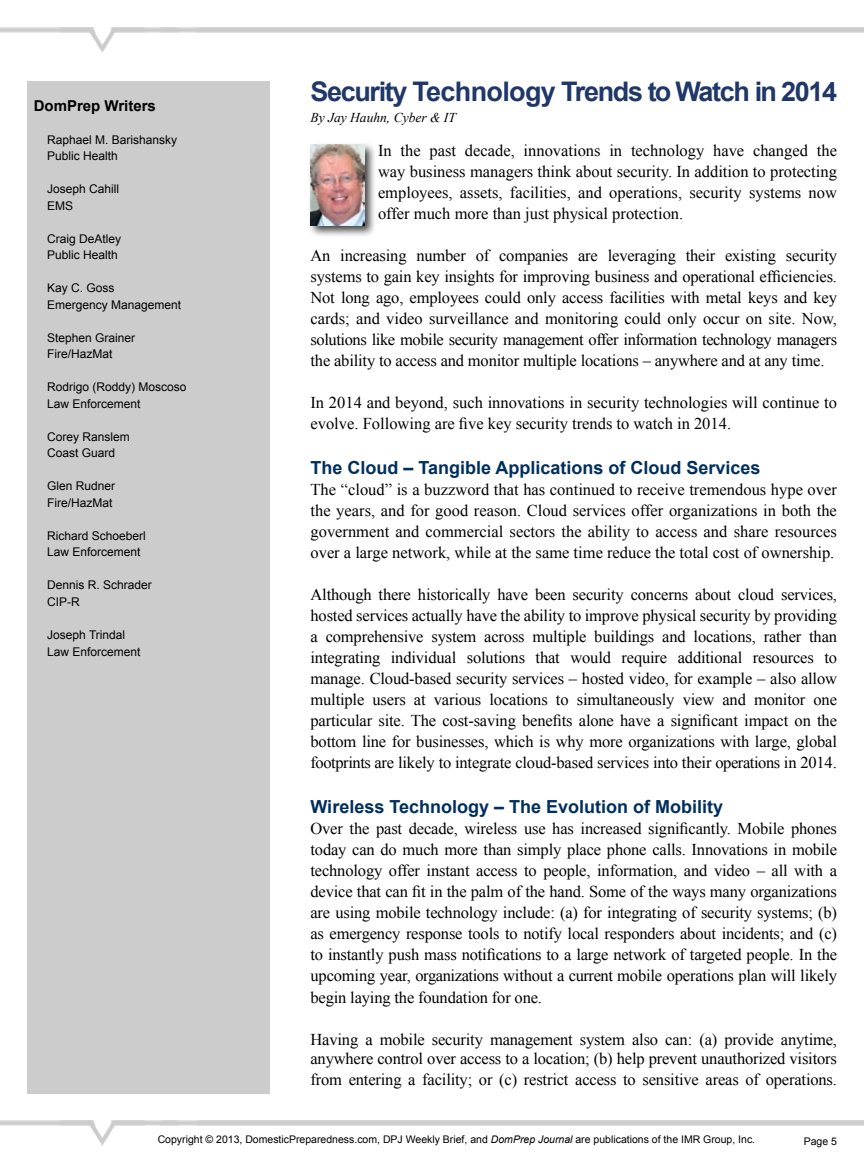
<style>
.page{position:relative;width:864px;height:1175px;background:#fff}
.page>*{position:absolute;margin:0;border:0;box-sizing:border-box;transform-origin:0 0}
.t1{font:700 27px "Arial";letter-spacing:-.05em;color:#1f3769}
.t2{font:700 18px "Arial";color:#002f5d}
.t3{font:16.5px/21px "Times New Roman";letter-spacing:-.01em;color:#000;text-align:justify}
.t4{font:700 15px "Arial";color:#000}
.t5{font:italic 13.5px "Times New Roman";color:#000}
.t6{font:12px/16.5px "Arial";color:#000}
.t7{font:10.5px "Arial";color:#000}
.s1{font-style:italic}
</style>
<div class="page">
<img style="left:0;top:27px;width:864px;height:26px">
<img style="left:0;top:1120px;width:864px;height:26px">
<div style="left:27px;top:81px;width:243px;height:1013px;background:#ccc"></div>
<div style="left:307px;top:142px;width:70px;height:96px;background:#000;opacity:.75"></div>
<img style="left:310px;top:145px;width:54px;height:81px">
<p class="t4" style="left:34px;top:96px;width:124px">DomPrep Writers</p>
<p class="t6" style="left:47px;top:131px;width:132px">Raphael M. Barishansky<br>Public Health</p>
<p class="t6" style="left:47px;top:181px;width:74px">Joseph Cahill<br>EMS</p>
<p class="t6" style="left:47px;top:230px;width:76px">Craig DeAtley<br>Public Health</p>
<p class="t6" style="left:47px;top:280px;width:136px">Kay C. Goss<br>Emergency Management</p>
<p class="t6" style="left:47px;top:329px;width:90px">Stephen Grainer<br>Fire/HazMat</p>
<p class="t6" style="left:47px;top:379px;width:141px">Rodrigo (Roddy) Moscoso<br>Law Enforcement</p>
<p class="t6" style="left:47px;top:428px;width:84px">Corey Ranslem<br>Coast Guard</p>
<p class="t6" style="left:47px;top:478px;width:70px">Glen Rudner<br>Fire/HazMat</p>
<p class="t6" style="left:47px;top:527px;width:100px">Richard Schoeberl<br>Law Enforcement</p>
<p class="t6" style="left:47px;top:577px;width:106px">Dennis R. Schrader<br>CIP-R</p>
<p class="t6" style="left:47px;top:626px;width:95px">Joseph Trindal<br>Law Enforcement</p>
<h1 class="t1" style="left:310px;top:73px;width:528px">Security Technology Trends to Watch in 2014</h1>
<p class="t5" style="left:310px;top:108px;width:147px">By Jay Hauhn, Cyber &amp; IT</p>
<p class="t3" style="left:378px;top:140px;width:461px">In the past decade, innovations in technology have changed the way business managers think about security. In addition to protecting employees, assets, facilities, and operations, security systems now offer much more than just physical protection.</p>
<p class="t3" style="left:310px;top:245px;width:528px">An increasing number of companies are leveraging their existing security systems to gain key insights for improving business and operational efficiencies.<br>Not long ago, employees could only access facilities with metal keys and key cards; and video surveillance and monitoring could only occur on site. Now, solutions like mobile security management offer information technology managers the ability to access and monitor multiple locations – anywhere and at any time.</p>
<p class="t3" style="left:310px;top:392px;width:528px">In 2014 and beyond, such innovations in security technologies will continue to evolve. Following are five key security trends to watch in 2014.</p>
<p class="t2" style="left:310px;top:456px;width:452px">The Cloud – Tangible Applications of Cloud Services</p>
<p class="t3" style="left:310px;top:479px;width:528px">The “cloud” is a buzzword that has continued to receive tremendous hype over the years, and for good reason. Cloud services offer organizations in both the government and commercial sectors the ability to access and share resources over a large network, while at the same time reduce the total cost of ownership.</p>
<p class="t3" style="left:310px;top:584px;width:528px">Although there historically have been security concerns about cloud services, hosted services actually have the ability to improve physical security by providing a comprehensive system across multiple buildings and locations, rather than integrating individual solutions that would require additional resources to manage. Cloud-based security services – hosted video, for example – also allow multiple users at various locations to simultaneously view and monitor one particular site. The cost-saving benefits alone have a significant impact on the bottom line for businesses, which is why more organizations with large, global footprints are likely to integrate cloud-based services into their operations in 2014.</p>
<p class="t2" style="left:310px;top:795px;width:414px">Wireless Technology – The Evolution of Mobility</p>
<p class="t3" style="left:310px;top:818px;width:528px">Over the past decade, wireless use has increased significantly. Mobile phones today can do much more than simply place phone calls. Innovations in mobile technology offer instant access to people, information, and video – all with a device that can fit in the palm of the hand. Some of the ways many organizations are using mobile technology include: (a) for integrating of security systems; (b) as emergency response tools to notify local responders about incidents; and (c) to instantly push mass notifications to a large network of targeted people. In the upcoming year, organizations without a current mobile operations plan will likely begin laying the foundation for one.</p>
<p class="t3" style="left:310px;top:1029px;width:528px;line-height:19.5px">Having a mobile security management system also can: (a) provide anytime, anywhere control over access to a location; (b) help prevent unauthorized visitors</p>
<p class="t3" style="left:310px;top:1068px;width:528px">from entering a facility; or (c) restrict access to sensitive areas of operations.</p>
<p class="t7" style="left:158px;top:1132px;width:599px">Copyright © 2013, DomesticPreparedness.com, DPJ Weekly Brief, and <span class="s1">DomPrep Journal</span> are publications of the IMR Group, Inc.</p>
<p class="t7" style="left:804px;top:1134px;width:35px">Page 5</p>
</div>
